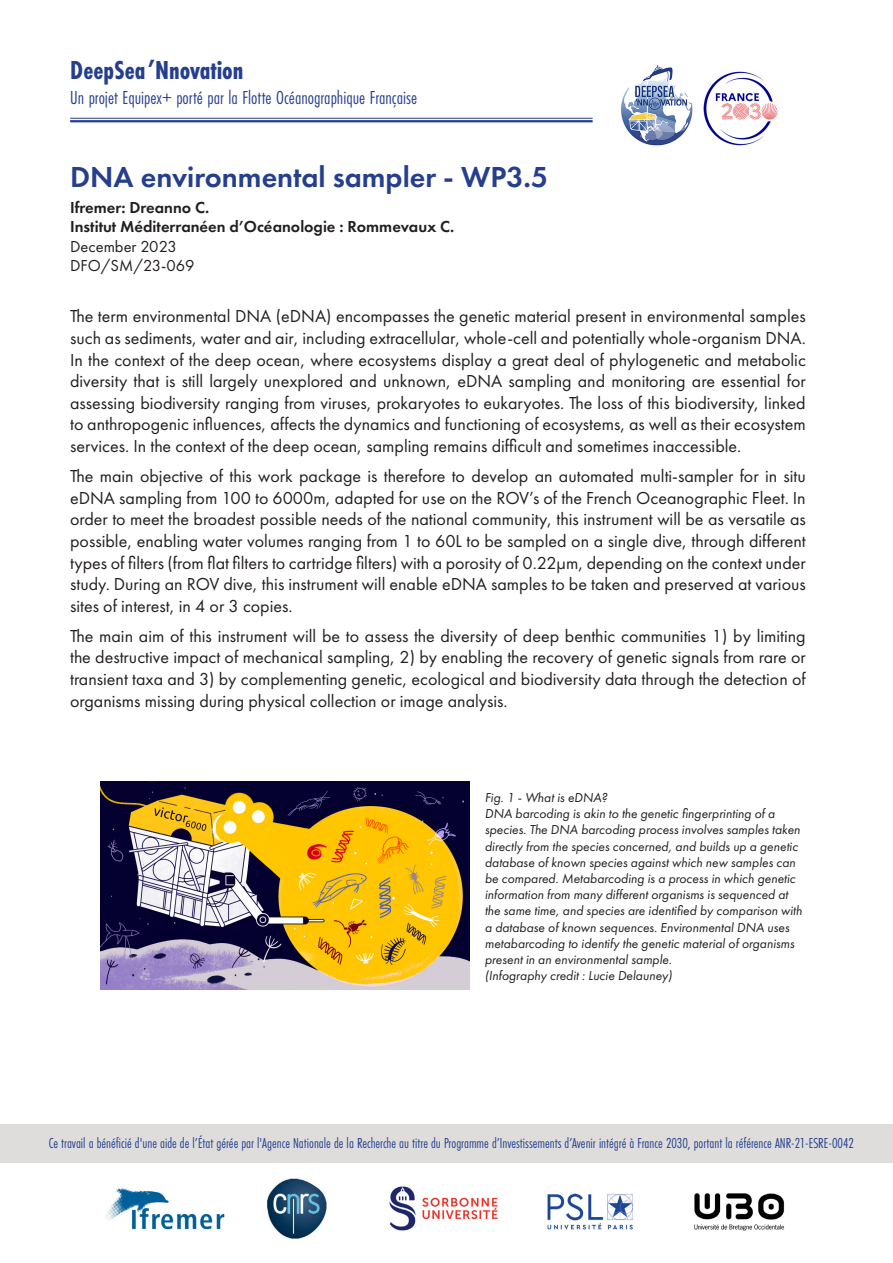
<style>
.page{position:relative;width:893px;height:1263px;background:#fff}
.page>*{position:absolute;margin:0;border:0;box-sizing:border-box;transform-origin:0 0}
.t1{font:600 30px "Futura PT";color:#253f8e}
.t2{font:700 27px "Futura PT Cond";color:#253f8e}
.t3{font:19.5px "Futura PT Cond";color:#253f8e}
.t4{font:18px/21.6px "Futura PT";color:#231f20;text-align:justify}
.t5{font:600 16.5px/19.5px "Futura PT";color:#231f20}
.t6{font:16.5px "Futura PT";color:#231f20}
.t7{font:15px "Futura PT Cond";color:#253f8e}
.t8{font:italic 13.5px/16.2px "Futura PT";color:#231f20}
</style>
<div class="page">
<hr style="left:70px;top:118px;width:523px;height:1px;background:#253f8e">
<hr style="left:70px;top:120px;width:523px;height:2px;background:#253f8e">
<img style="left:621px;top:65px;width:157px;height:81px">
<img style="left:96px;top:1162px;width:711px;height:77px">
<div style="left:0;top:1124px;width:893px;height:38px;background:#dedddc"></div>
<img style="left:100px;top:781px;width:369px;height:208px">
<p class="t2" style="left:70px;top:54px;width:175px">DeepSea’Nnovation</p>
<p class="t3" style="left:70px;top:86px;width:348px">Un projet Equipex+ porté par la Flotte Océanographique Française</p>
<p class="t1" style="left:70px;top:158px;width:479px">DNA environmental sampler - WP3.5</p>
<p class="t5" style="left:70px;top:197px;width:386px">Ifremer: Dreanno C.<br>Institut Méditerranéen d’Océanologie : Rommevaux C.</p>
<p class="t6" style="left:70px;top:237px;width:108px">December 2023</p>
<p class="t6" style="left:70px;top:256px;width:126px">DFO/SM/23-069</p>
<p class="t4" style="left:70px;top:305px;width:737px">The term environmental DNA (eDNA) encompasses the genetic material present in environmental samples such as sediments, water and air, including extracellular, whole-cell and potentially whole-organism DNA.<br>In the context of the deep ocean, where ecosystems display a great deal of phylogenetic and metabolic diversity that is still largely unexplored and unknown, eDNA sampling and monitoring are essential for assessing biodiversity ranging from viruses, prokaryotes to eukaryotes. The loss of this biodiversity, linked to anthropogenic influences, affects the dynamics and functioning of ecosystems, as well as their ecosystem services. In the context of the deep ocean, sampling remains difficult and sometimes inaccessible.</p>
<p class="t4" style="left:70px;top:465px;width:737px">The main objective of this work package is therefore to develop an automated multi-sampler for in situ eDNA sampling from 100 to 6000m, adapted for use on the ROV’s of the French Oceanographic Fleet. In order to meet the broadest possible needs of the national community, this instrument will be as versatile as possible, enabling water volumes ranging from 1 to 60L to be sampled on a single dive, through different types of filters (from flat filters to cartridge filters) with a porosity of 0.22µm, depending on the context under study. During an ROV dive, this instrument will enable eDNA samples to be taken and preserved at various sites of interest, in 4 or 3 copies.</p>
<p class="t4" style="left:70px;top:625px;width:737px">The main aim of this instrument will be to assess the diversity of deep benthic communities 1) by limiting the destructive impact of mechanical sampling, 2) by enabling the recovery of genetic signals from rare or transient taxa and 3) by complementing genetic, ecological and biodiversity data through the detection of organisms missing during physical collection or image analysis.</p>
<p class="t8" style="left:485px;top:789px;width:319px">Fig. 1 - What is eDNA?<br>DNA barcoding is akin to the genetic fingerprinting of a species. The DNA barcoding process involves samples taken directly from the species concerned, and builds up a genetic database of known species against which new samples can be compared. Metabarcoding is a process in which genetic information from many different organisms is sequenced at the same time, and species are identified by comparison with a database of known sequences. Environmental DNA uses metabarcoding to identify the genetic material of organisms present in an environmental sample.<br>(Infography credit : Lucie Delauney)</p>
<p class="t7" style="left:49px;top:1134px;width:807px">Ce travail a bénéficié d'une aide de l’État gérée par l'Agence Nationale de la Recherche au titre du Programme d’Investissements d’Avenir intégré à France 2030, portant la référence ANR-21-ESRE-0042</p>
</div>
